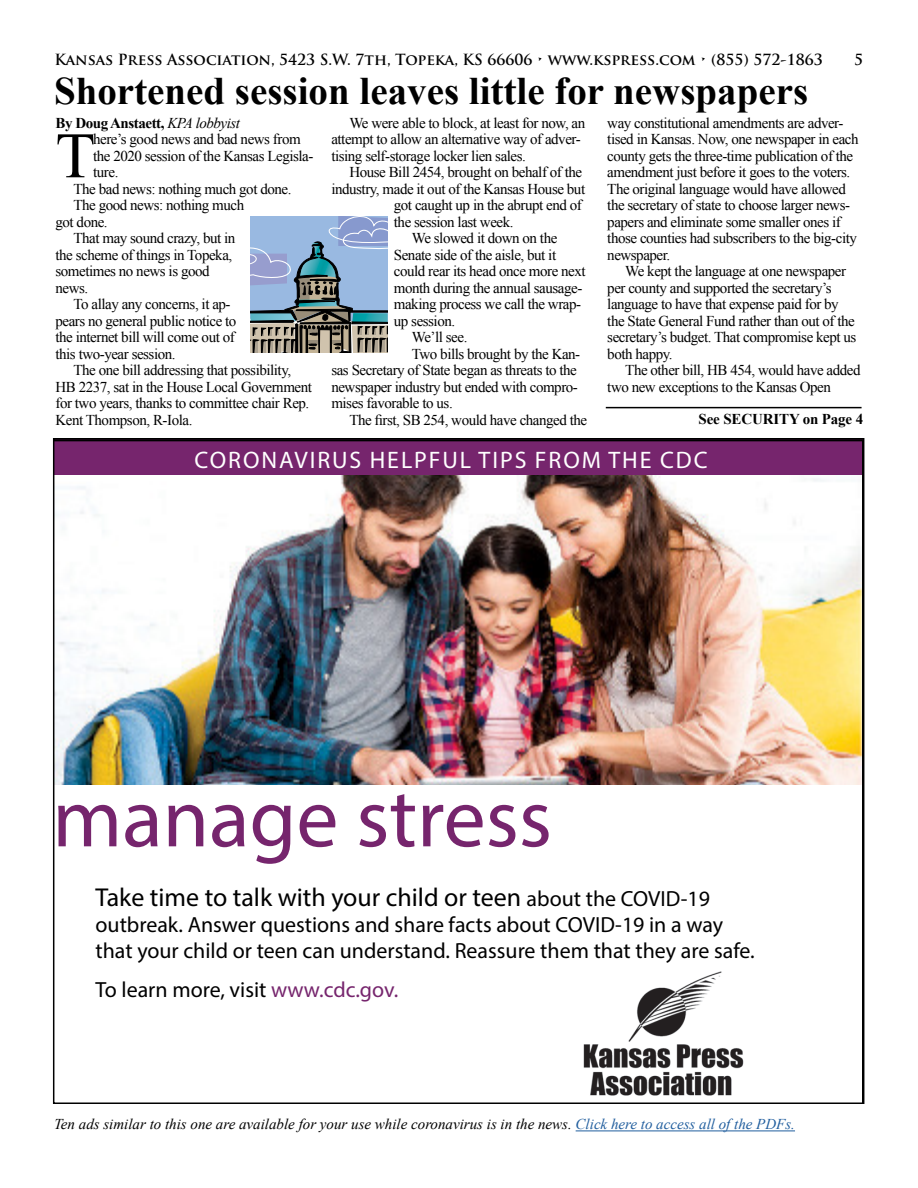
<style>
.page{position:relative;width:918px;height:1188px;background:#fff}
.page>*{position:absolute;margin:0;border:0;box-sizing:border-box;transform-origin:0 0}
.t1{font:83.85px "Myriad Pro";color:#76256d}
.t2{font:64.8px "Times New Roman";color:#000}
.t3{font:700 39px "Times New Roman";color:#000}
.t4{font:25.95px "Myriad Pro";color:#000}
.t5{font:24px "Myriad Pro";letter-spacing:.08em;color:#fff}
.t6{font:21.9px/26.4px "Myriad Pro";color:#000}
.t7{font:15px/16.5px "Times New Roman";letter-spacing:-.03em;color:#000}
.t8{font:italic 15px "Times New Roman";color:#000}
.t9{font:700 15px "Trajan Pro";color:#000}
.t10{font:700 15px "Times New Roman";letter-spacing:-.03em;color:#000}
.t11{font:700 15px "Times New Roman";letter-spacing:-.01em;color:#000}
.s1{font-weight:400;font-style:italic}
.s2{font-size:21.9px}
.s3{color:#76256d}
.s4{color:#215e9e}
</style>
<div class="page">
<hr style="left:606px;top:407px;width:256px;height:1px;background:#000">
<svg style="left:250px;top:216px;width:138px;height:136px;background:#8195a9"></svg>
<img style="left:56px;top:441px;width:805px;height:344px">
<img style="left:583px;top:971px;width:161px;height:125px">
<hr style="left:576px;top:1131px;width:219px;height:1px;background:#215e9e">
<p class="t9" style="left:54px;top:50px;width:770px">Kansas Press Association, 5423 S.W. 7th, Topeka, KS 66606 • www.kspress.com • (855) 572-1863</p>
<p class="t9" style="left:854px;top:50px;width:10px">5</p>
<h3 class="t3" style="left:54px;top:63px;width:756px">Shortened session leaves little for newspapers</h3>
<p class="t10" style="left:56px;top:112px;width:186px">By Doug Anstaett, <span class="s1">KPA lobbyist</span></p>
<h2 class="t2" style="left:56px;top:112px;width:41px">T</h2>
<p class="t7" style="left:93px;top:131px;width:209px">here’s good news and bad news from</p>
<p class="t7" style="left:93px;top:147px;width:222px">the 2020 session of the Kansas Legisla-</p>
<p class="t7" style="left:93px;top:164px;width:27px">ture.</p>
<p class="t7" style="left:73px;top:180px;width:219px">The bad news: nothing much got done.</p>
<p class="t7" style="left:73px;top:197px;width:172px">The good news: nothing much</p>
<p class="t7" style="left:55px;top:213px;width:54px">got done.</p>
<p class="t7" style="left:73px;top:230px;width:163px">That may sound crazy, but in</p>
<p class="t7" style="left:55px;top:246px;width:178px">the scheme of things in Topeka,</p>
<p class="t7" style="left:55px;top:263px;width:156px">sometimes no news is good</p>
<p class="t7" style="left:55px;top:279px;width:34px">news.</p>
<p class="t7" style="left:73px;top:296px;width:159px">To allay any concerns, it ap-</p>
<p class="t7" style="left:55px;top:312px;width:182px">pears no general public notice to</p>
<p class="t7" style="left:55px;top:329px;width:181px">the internet bill will come out of</p>
<p class="t7" style="left:55px;top:345px;width:122px">this two-year session.</p>
<p class="t7" style="left:73px;top:362px;width:219px">The one bill addressing that possibility,</p>
<p class="t7" style="left:55px;top:378px;width:258px">HB 2237, sat in the House Local Government</p>
<p class="t7" style="left:55px;top:395px;width:255px">for two years, thanks to committee chair Rep.</p>
<p class="t7" style="left:55px;top:411px;width:138px">Kent Thompson, R-Iola.</p>
<p class="t7" style="left:331px;top:114px;width:255px;text-indent:18px">We were able to block, at least for now, an attempt to allow an alternative way of adver&shy;tising self-storage locker lien sales.</p>
<p class="t7" style="left:349px;top:164px;width:234px">House Bill 2454, brought on behalf of the</p>
<p class="t7" style="left:331px;top:180px;width:255px">industry, made it out of the Kansas House but</p>
<p class="t7" style="left:394px;top:197px;width:190px">got caught up in the abrupt end of</p>
<p class="t7" style="left:394px;top:213px;width:121px">the session last week.</p>
<p class="t7" style="left:412px;top:230px;width:147px">We slowed it down on the</p>
<p class="t7" style="left:394px;top:246px;width:164px">Senate side of the aisle, but it</p>
<p class="t7" style="left:394px;top:263px;width:193px">could rear its head once more next</p>
<p class="t7" style="left:394px;top:279px;width:190px">month during the annual sausage-</p>
<p class="t7" style="left:394px;top:296px;width:189px">making process we call the wrap-</p>
<p class="t7" style="left:394px;top:312px;width:63px">up session.</p>
<p class="t7" style="left:412px;top:329px;width:57px">We’ll see.</p>
<p class="t7" style="left:412px;top:345px;width:170px">Two bills brought by the Kan-</p>
<p class="t7" style="left:331px;top:362px;width:247px">sas Secretary of State began as threats to the</p>
<p class="t7" style="left:331px;top:378px;width:248px">newspaper industry but ended with compro-</p>
<p class="t7" style="left:331px;top:395px;width:123px">mises favorable to us.</p>
<p class="t7" style="left:349px;top:411px;width:239px">The first, SB 254, would have changed the</p>
<p class="t7" style="left:607px;top:114px;width:253px">way constitutional amendments are adver&shy;tised in Kansas. Now, one newspaper in each county gets the three-time publication of the amendment just before it goes to the voters.<br>The original language would have allowed the secretary of state to choose larger news&shy;papers and eliminate some smaller ones if those counties had subscribers to the big-city newspaper.</p>
<p class="t7" style="left:607px;top:263px;width:251px;text-indent:18px">We kept the language at one newspaper per county and supported the secretary’s language to have that expense paid for by the State General Fund rather than out of the secretary’s budget. That compromise kept us both happy.</p>
<p class="t7" style="left:607px;top:362px;width:255px;text-indent:18px">The other bill, HB 454, would have added two new exceptions to the Kansas Open</p>
<p class="t11" style="left:699px;top:408px;width:166px">See SECURITY on Page 4</p>
<h3 class="t5" style="left:195px;top:445px;width:515px">CORONAVIRUS HELPFUL TIPS FROM THE CDC</h3>
<h1 class="t1" style="left:52px;top:767px;width:501px">manage stress</h1>
<h3 class="t4" style="left:96px;top:881px;width:616px">Take time to talk with your child or teen <span class="s2">about the COVID-19</span></h3>
<h3 class="t6" style="left:96px;top:911px;width:661px">outbreak. Answer questions and share facts about COVID-19 in a way that your child or teen can understand. Reassure them that they are safe.</h3>
<h3 class="t6" style="left:96px;top:976px;width:304px">To learn more, visit <span class="s3">www.cdc.gov.</span></h3>
<p class="t8" style="left:54px;top:1114px;width:743px">Ten ads similar to this one are available for your use while coronavirus is in the news. <span class="s4">Click here to access all of the PDFs.</span></p>
</div>
